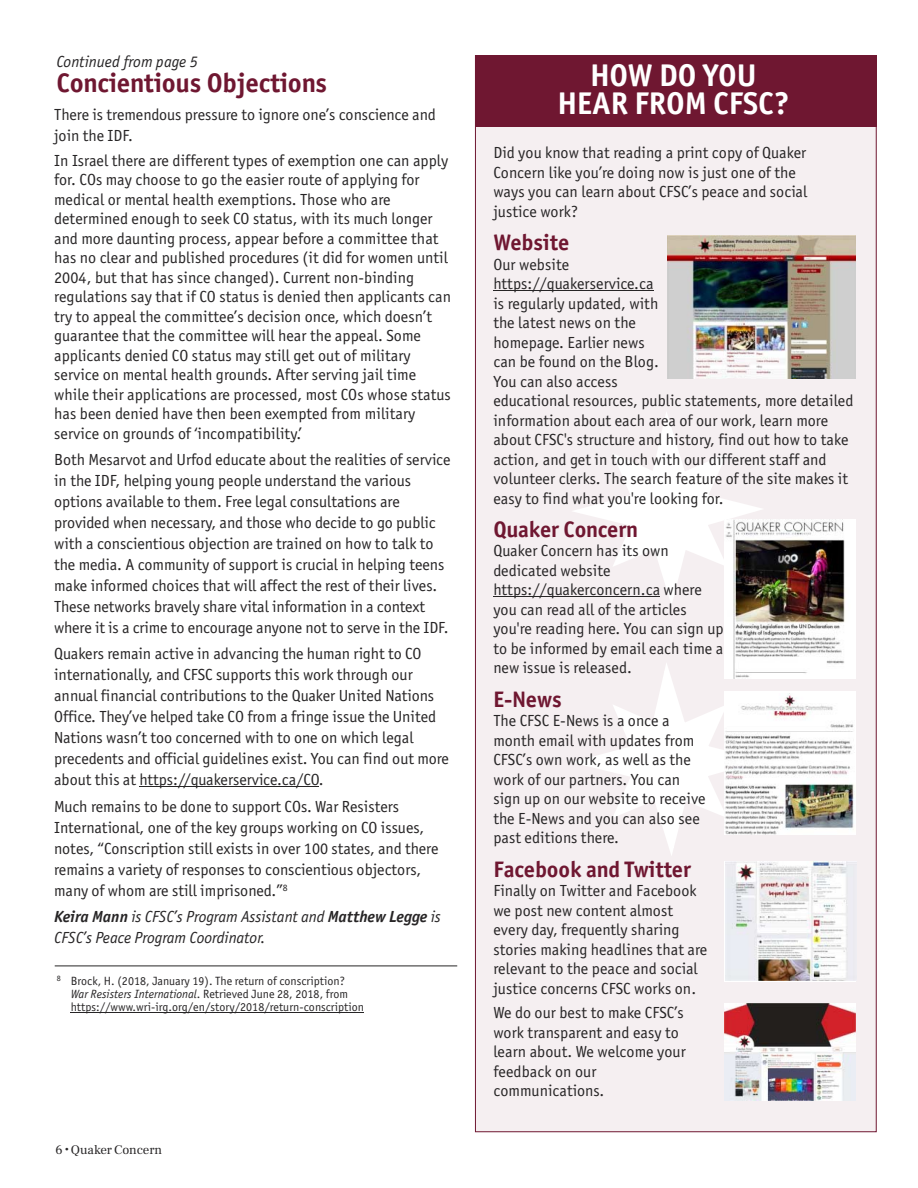
<style>
.page{position:relative;width:918px;height:1188px;background:#fff}
.page>*{position:absolute;margin:0;border:0;box-sizing:border-box;transform-origin:0 0}
.t1{font:700 31.5px/28.5px "Officina Sans";letter-spacing:-.005em;color:#fff;text-align:center}
.t2{font:700 27px "Officina Sans";letter-spacing:-.005em;color:#6f1731}
.t3{font:700 22.5px "Officina Sans";letter-spacing:-.005em;color:#6f1731}
.t4{font:16.2px/19.5px "Officina Sans";color:#272526}
.t5{font:italic 16.2px/21px "Officina Sans";color:#272526}
.t6{font:13.05px "Frank Ruhl Libre";color:#272526}
.t7{font:12px/12.9px "Officina Sans";letter-spacing:.005em;color:#272526}
.s1{font-weight:700}
.s2{font-style:italic}
.s3{font-size:8.7px}
</style>
<div class="page">
<hr style="left:139px;top:786px;width:39px;height:1px;background:#272526">
<hr style="left:184px;top:786px;width:135px;height:1px;background:#272526">
<hr style="left:71px;top:1012px;width:293px;height:1px;background:#272526">
<hr style="left:55px;top:966px;width:402px;height:1px;background:#272526">
<div style="left:476px;top:56px;width:400px;height:1075px;background:#f5eff1"></div>
<svg style="left:580px;top:671px;width:176px;height:177px"></svg>
<svg style="left:580px;top:419px;width:176px;height:178px"></svg>
<hr style="left:493px;top:290px;width:161px;height:1px;background:#272526">
<hr style="left:493px;top:597px;width:167px;height:1px;background:#272526">
<div style="left:475px;top:55px;width:402px;height:72px;background:#6f1731"></div>
<img style="left:724px;top:520px;width:132px;height:159px">
<img style="left:668px;top:236px;width:188px;height:143px">
<img style="left:724px;top:693px;width:132px;height:141px">
<div style="left:724px;top:862px;width:132px;height:120px;background:#ebecf2"></div>
<img style="left:732px;top:862px;width:116px;height:119px">
<img style="left:724px;top:1004px;width:132px;height:96px">
<p class="t5" style="left:56px;top:52px;width:143px">Continued from page 5</p>
<h2 class="t2" style="left:56px;top:72px;width:272px">Concientious Objections</h2>
<p class="t4" style="left:54px;top:105px;width:383px;line-height:21px">There is tremendous pressure to ignore one’s conscience and join the IDF.</p>
<p class="t4" style="left:54px;top:152px;width:398px">In Israel there are different types of exemption one can apply for. COs may choose to go the easier route of applying for medical or mental health exemptions. Those who are determined enough to seek CO status, with its much longer and more daunting process, appear before a committee that has no clear and published procedures (it did for women until 2004, but that has since changed). Current non-binding regulations say that if CO status is denied then applicants can try to appeal the committee’s decision once, which doesn’t guarantee that the committee will hear the appeal. Some applicants denied CO status may still get out of military service on mental health grounds. After serving jail time while their applications are processed, most COs whose status has been denied have then been exempted from military service on grounds of ‘incompatibility.’</p>
<p class="t4" style="left:54px;top:450px;width:398px;line-height:21px">Both Mesarvot and Urfod educate about the realities of service in the IDF, helping young people understand the various options available to them. Free legal consultations are provided when necessary, and those who decide to go public with a conscientious objection are trained on how to talk to the media. A community of support is crucial in helping teens make informed choices that will affect the rest of their lives.<br>These networks bravely share vital information in a context where it is a crime to encourage anyone not to serve in the IDF.</p>
<p class="t4" style="left:54px;top:645px;width:396px;line-height:21px">Quakers remain active in advancing the human right to CO internationally, and CFSC supports this work through our annual financial contributions to the Quaker United Nations Office. They’ve helped take CO from a fringe issue the United Nations wasn’t too concerned with to one on which legal precedents and official guidelines exist. You can find out more about this at https://quakerservice.ca/CO.</p>
<p class="t4" style="left:54px;top:797px;width:386px;line-height:21px">Much remains to be done to support COs. War Resisters International, one of the key groups working on CO issues, notes, “Conscription still exists in over 100 states, and there remains a variety of responses to conscientious objectors, many of whom are still imprisoned.”<sup>8</sup></p>
<p class="t5" style="left:54px;top:908px;width:388px"><span class="s1">Keira Mann</span> is CFSC’s Program Assistant and <span class="s1">Matthew Legge</span> is<br>CFSC’s Peace Program Coordinator.</p>
<p class="t7" style="left:71px;top:976px;width:295px;text-indent:-14px"><sup>8</sup> Brock, H. (2018, January 19). The return of conscription?<br><span class="s2">War Resisters International</span>. Retrieved June 28, 2018, from https://www.wri-irg.org/en/story/2018/return-conscription</p>
<p class="t6" style="left:56px;top:1141px;width:108px">6 <span class="s3">•</span> Quaker Concern</p>
<h1 class="t1" style="left:557px;top:64px;width:233px">HOW DO YOU<br>HEAR FROM CFSC?</h1>
<p class="t4" style="left:493px;top:144px;width:315px">Did you know that reading a print copy of Quaker Concern like you’re doing now is just one of the ways you can learn about CFSC’s peace and social justice work?</p>
<h3 class="t3" style="left:493px;top:234px;width:78px">Website</h3>
<p class="t4" style="left:493px;top:256px;width:362px">Our website<br>https://quakerservice.ca<br>is regularly updated, with<br>the latest news on the<br>homepage. Earlier news<br>can be found on the Blog.<br>You can also access<br>educational resources, public statements, more detailed information about each area of our work, learn more about CFSC's structure and history, find out how to take action, and get in touch with our different staff and volunteer clerks. The search feature of the site makes it easy to find what you're looking for.</p>
<h3 class="t3" style="left:493px;top:521px;width:146px">Quaker Concern</h3>
<p class="t4" style="left:493px;top:543px;width:232px">Quaker Concern has its own dedicated website https://quakerconcern.ca where you can read all of the articles you're reading here. You can sign up to be informed by email each time a new issue is released.</p>
<h3 class="t3" style="left:493px;top:690px;width:70px">E-News</h3>
<p class="t4" style="left:493px;top:712px;width:214px">The CFSC E-News is a once a month email with updates from<br>CFSC’s own work, as well as the work of our partners. You can sign up on our website to receive the E-News and you can also see past editions there.</p>
<h3 class="t3" style="left:493px;top:860px;width:199px">Facebook and Twitter</h3>
<p class="t4" style="left:493px;top:882px;width:216px">Finally on Twitter and Facebook we post new content almost every day, frequently sharing stories making headlines that are relevant to the peace and social justice concerns CFSC works on.</p>
<p class="t4" style="left:493px;top:1005px;width:194px">We do our best to make CFSC’s work transparent and easy to learn about. We welcome your feedback on our communications.</p>
</div>
